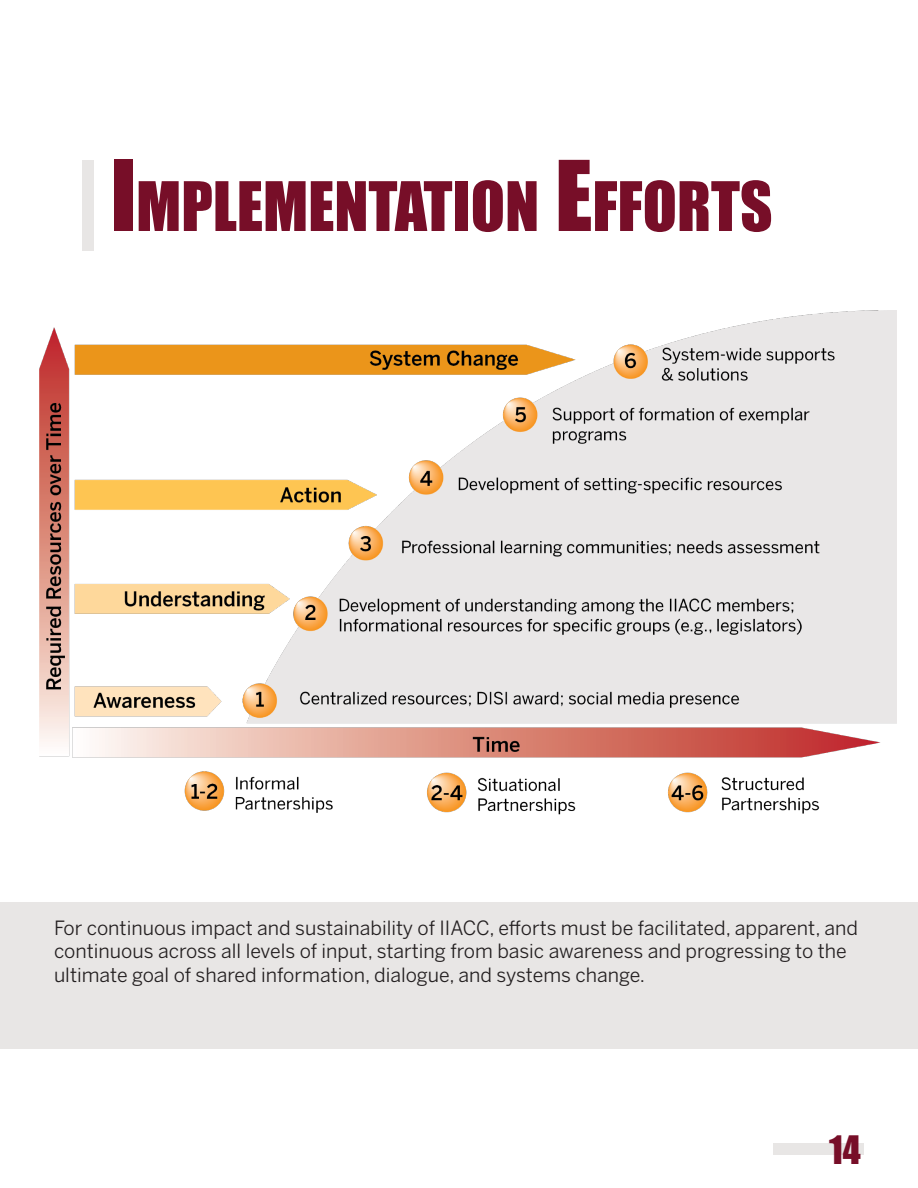
<style>
.page{position:relative;width:918px;height:1188px;background:#fff}
.page>*{position:absolute;margin:0;border:0;box-sizing:border-box;transform-origin:0 0}
.t1{font:63px "Impact";color:#770e28}
.t2{font:36px "Impact";color:#770e28}
.Main{font:19.5px/23.4px "Benton Sans";color:#231f20}
.s1{font-size:90px}
</style>
<div class="page">
<div style="left:773px;top:1143px;width:91px;height:12px;background:#e8e6e5"></div>
<div style="left:82px;top:160px;width:12px;height:91px;background:#e8e6e5"></div>
<img style="left:39px;top:310px;width:857px;height:504px">
<div style="left:0;top:903px;width:918px;height:146px;background:#e8e6e5"></div>
<p class="t1" style="left:110px;top:157px;width:661px"><span class="s1">I</span>MPLEMENTATION <span class="s1">E</span>FFORTS</p>
<p class="Main" style="left:54px;top:916px;width:806px">For continuous impact and sustainability of IIACC, efforts must be facilitated, apparent, and continuous across all levels of input, starting from basic awareness and progressing to the ultimate goal of shared information, dialogue, and systems change.</p>
<h2 class="t2" style="left:829px;top:1122px;width:33px">14</h2>
</div>
